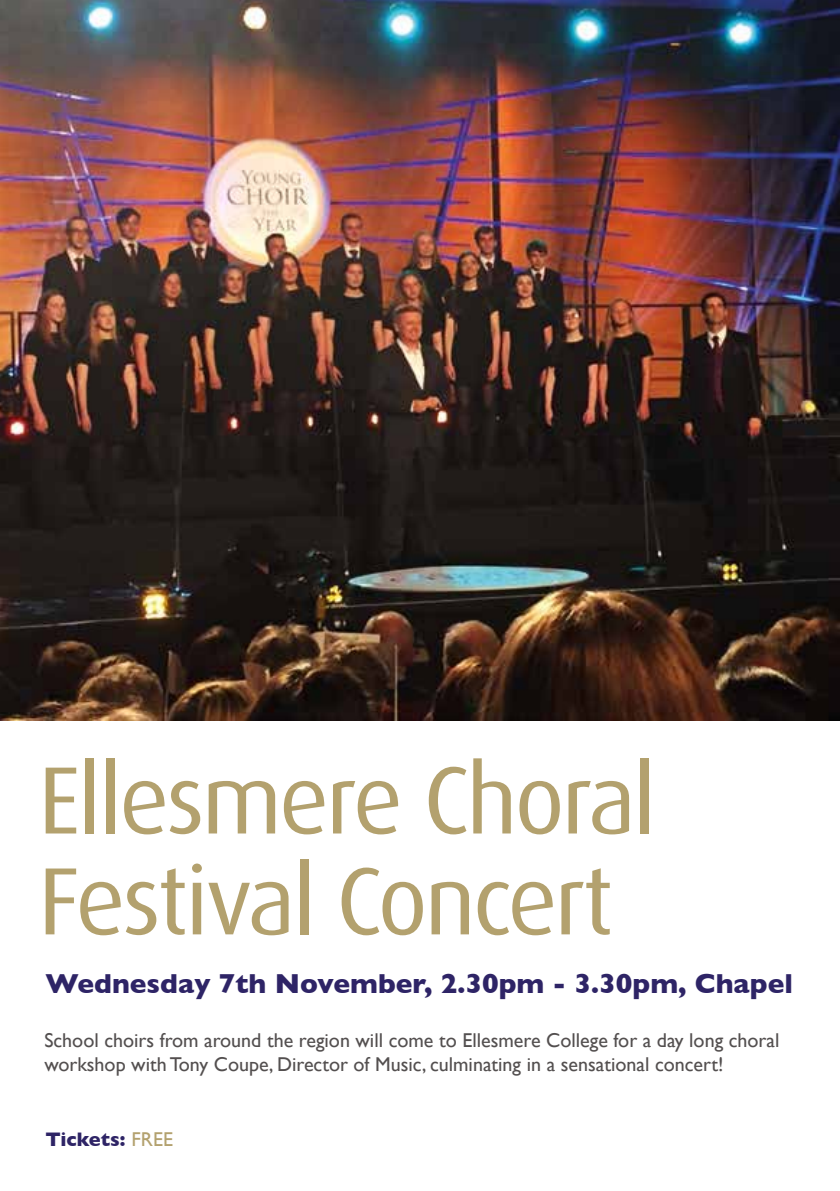
<style>
.page{position:relative;width:840px;height:1191px;background:#fff}
.page>*{position:absolute;margin:0;border:0;box-sizing:border-box;transform-origin:0 0}
.t1{font:95.6px/100.8px "Dax";letter-spacing:-.03em;color:#b3a16e}
.t2{font:700 28px "Gill Sans";color:#2e2466}
.t3{font:20px/24px "Gill Sans";color:#534f4f}
.t4{font:700 20px "Gill Sans";color:#2e2466}
.s1{font-weight:400;color:#b3a16e}
</style>
<div class="page">
<img style="left:0;top:0;width:839px;height:720px">
<h1 class="t1" style="left:38px;top:751px;width:619px">Ellesmere Choral<br>Festival Concert</h1>
<h2 class="t2" style="left:45px;top:961px;width:748px">Wednesday 7th November, 2.30pm - 3.30pm, Chapel</h2>
<p class="t3" style="left:44px;top:1028px;width:736px">School choirs from around the region will come to Ellesmere College for a day long choral workshop with Tony Coupe, Director of Music, culminating in a sensational concert!</p>
<p class="t4" style="left:45px;top:1123px;width:129px">Tickets: <span class="s1">FREE</span></p>
</div>
